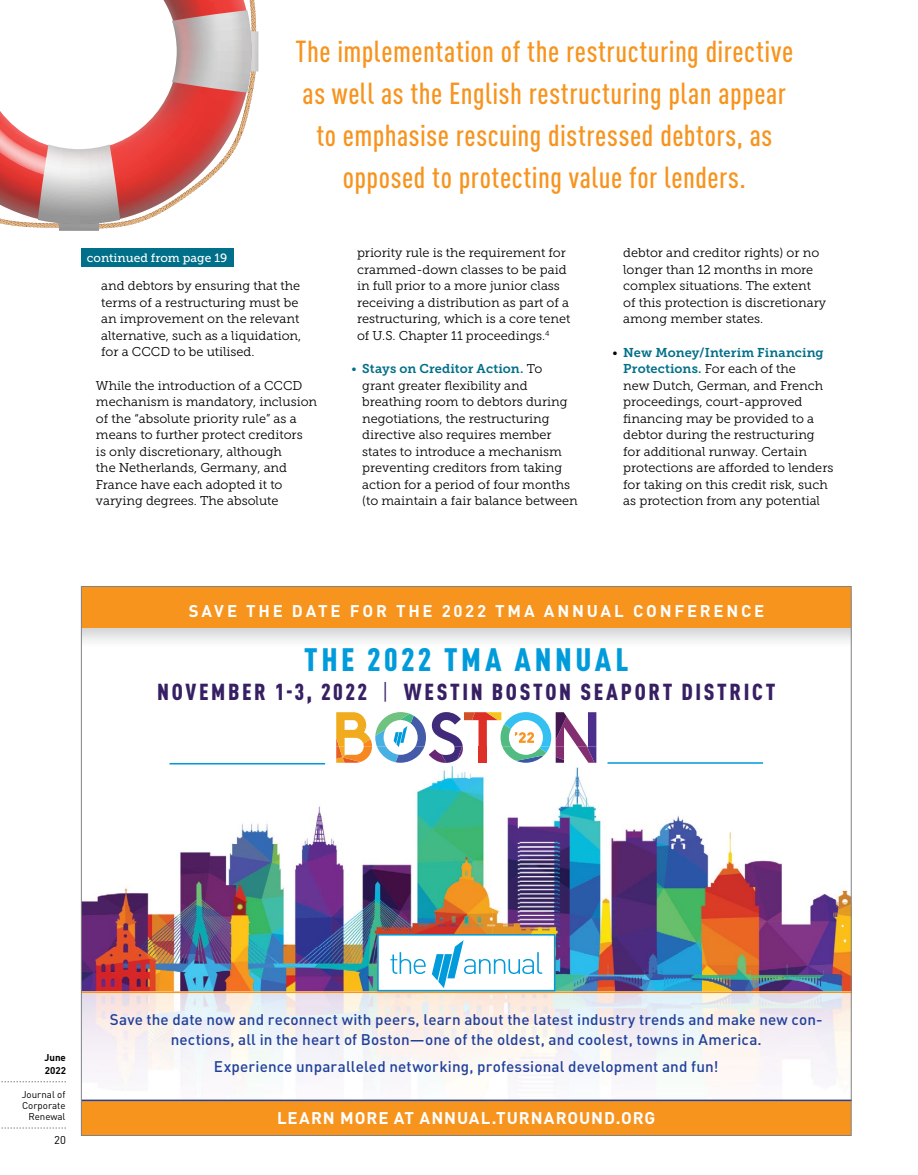
<style>
.page{position:relative;width:918px;height:1175px;background:#fff}
.page>*{position:absolute;margin:0;border:0;box-sizing:border-box;transform-origin:0 0}
.t1{font:900 condensed 31.95px "DINOT";letter-spacing:.11em;color:#009bdb}
.t2{font:500 condensed 30px/42px "DINOT";letter-spacing:.02em;color:#f7941e;text-align:center}
.t3{font:900 condensed 22.8px "DINOT";letter-spacing:.115em;color:#362063}
.t4{font:700 16.8px "DINOT";letter-spacing:.155em;color:#fff}
.t5{font:700 16.8px "DINOT";letter-spacing:.055em;color:#fff}
.t6{font:500 15.3px/19.8px "DINOT";letter-spacing:.01em;color:#21409a;text-align:center}
.t7{font:12.75px/16.5px "Museo Slab 300";color:#000}
.t8{font:12.75px/16.5px "Museo Slab 700";letter-spacing:.01em;color:#006f89}
.t9{font:12px "Museo Slab 500";color:#fff}
.t10{font:11.25px "DINOT";color:#000}
.t11{font:9.75px/11.2px "DINOT";color:#000;text-align:right}
.t12{font:700 9.75px/12.8px "DINOT";color:#000}
.s1{font-family:"Museo Slab 300"}
.s2{font-family:"Museo Slab 300";color:#000}
.s3{font-weight:400}
</style>
<div class="page">
<svg style="left:1px;top:1081px;width:65px;height:1px"></svg>
<svg style="left:1px;top:1127px;width:65px;height:1px"></svg>
<svg style="left:0;top:0;width:258px;height:231px"></svg>
<div style="left:81px;top:248px;width:152px;height:18px;background:#006f89"></div>
<img style="left:83px;top:746px;width:767px;height:340px">
<img style="left:429px;top:749px;width:12px;height:14px">
<img style="left:441px;top:762px;width:21px;height:1px">
<svg style="left:336px;top:712px;width:90px;height:50px"></svg>
<svg style="left:432px;top:712px;width:164px;height:50px"></svg>
<div style="left:81px;top:1100px;width:770px;height:35px;background:#f7941e"></div>
<hr style="left:607px;top:762px;width:156px;height:1px;background:#009bdb">
<hr style="left:170px;top:763px;width:155px;height:1px;background:#009bdb">
<hr style="left:81px;top:991px;width:770px;height:2px;background:#f89520">
<hr style="left:81px;top:1099px;width:770px;height:2px;background:#21409a">
<div style="left:81px;top:586px;width:770px;height:42px;background:#f7941e"></div>
<div style="left:378px;top:934px;width:177px;height:56px;background:#fff"></div>
<div style="left:377px;top:934px;width:178px;height:57px;border:2px solid #009bdb"></div>
<svg style="left:390px;top:940px;width:152px;height:48px"></svg>
<h2 class="t2" style="left:295px;top:30px;width:499px">The implementation of the restructuring directive as well as the English restructuring plan appear to emphasise rescuing distressed debtors, as opposed to protecting value for lenders.</h2>
<p class="t9" style="left:87px;top:251px;width:142px">continued from page 19</p>
<p class="t7" style="left:101px;top:278px;width:202px">and debtors by ensuring that the terms of a restructuring must be an improvement on the relevant alternative, such as a liquidation, for a CCCD to be utilised.</p>
<p class="t7" style="left:96px;top:377px;width:223px">While the introduction of a CCCD mechanism is mandatory, inclusion of the “absolute priority rule” as a means to further protect creditors<br>is only discretionary, although<br>the Netherlands, Germany, and<br>France have each adopted it to varying degrees. The absolute</p>
<p class="t7" style="left:357px;top:245px;width:215px">priority rule is the requirement for crammed-down classes to be paid in full prior to a more junior class receiving a distribution as part of a restructuring, which is a core tenet of U.S. Chapter 11 proceedings.<sup>4</sup></p>
<p class="t8" style="left:351px;top:360px;width:192px"><span class="s1">•</span> Stays on Creditor Action. <span class="s2">To</span></p>
<p class="t7" style="left:362px;top:377px;width:217px">grant greater flexibility and breathing room to debtors during negotiations, the restructuring directive also requires member states to introduce a mechanism preventing creditors from taking action for a period of four months (to maintain a fair balance between</p>
<p class="t7" style="left:623px;top:245px;width:204px">debtor and creditor rights) or no longer than 12 months in more complex situations. The extent of this protection is discretionary among member states.</p>
<p class="t8" style="left:623px;top:344px;width:202px;text-indent:-11px"><span class="s2">•</span> New Money/Interim Financing<br>Protections. <span class="s2">For each of the</span></p>
<p class="t7" style="left:623px;top:377px;width:212px">new Dutch, German, and French proceedings, court-approved financing may be provided to a debtor during the restructuring for additional runway. Certain protections are afforded to lenders for taking on this credit risk, such as protection from any potential</p>
<h3 class="t4" style="left:189px;top:600px;width:577px">SAVE THE DATE FOR THE 2022 TMA ANNUAL CONFERENCE</h3>
<h1 class="t1" style="left:304px;top:639px;width:326px">THE 2022 TMA ANNUAL</h1>
<h3 class="t3" style="left:157px;top:677px;width:620px">NOVEMBER 1-3, 2022 <span class="s3">|</span> WESTIN BOSTON SEAPORT DISTRICT</h3>
<p class="t12" style="left:45px;top:1050px;width:23px">June<br>2022</p>
<p class="t11" style="left:22px;top:1088px;width:45px">Journal of<br>Corporate<br>Renewal</p>
<p class="t10" style="left:54px;top:1133px;width:13px">20</p>
<p class="t6" style="left:110px;top:1009px;width:714px">Save the date now and reconnect with peers, learn about the latest industry trends and make new con&shy;nections, all in the heart of Boston—one of the oldest, and coolest, towns in America.</p>
<p class="t6" style="left:214px;top:1056px;width:506px">Experience unparalleled networking, professional development and fun!</p>
<h3 class="t5" style="left:277px;top:1107px;width:380px">LEARN MORE AT ANNUAL.TURNAROUND.ORG</h3>
</div>
